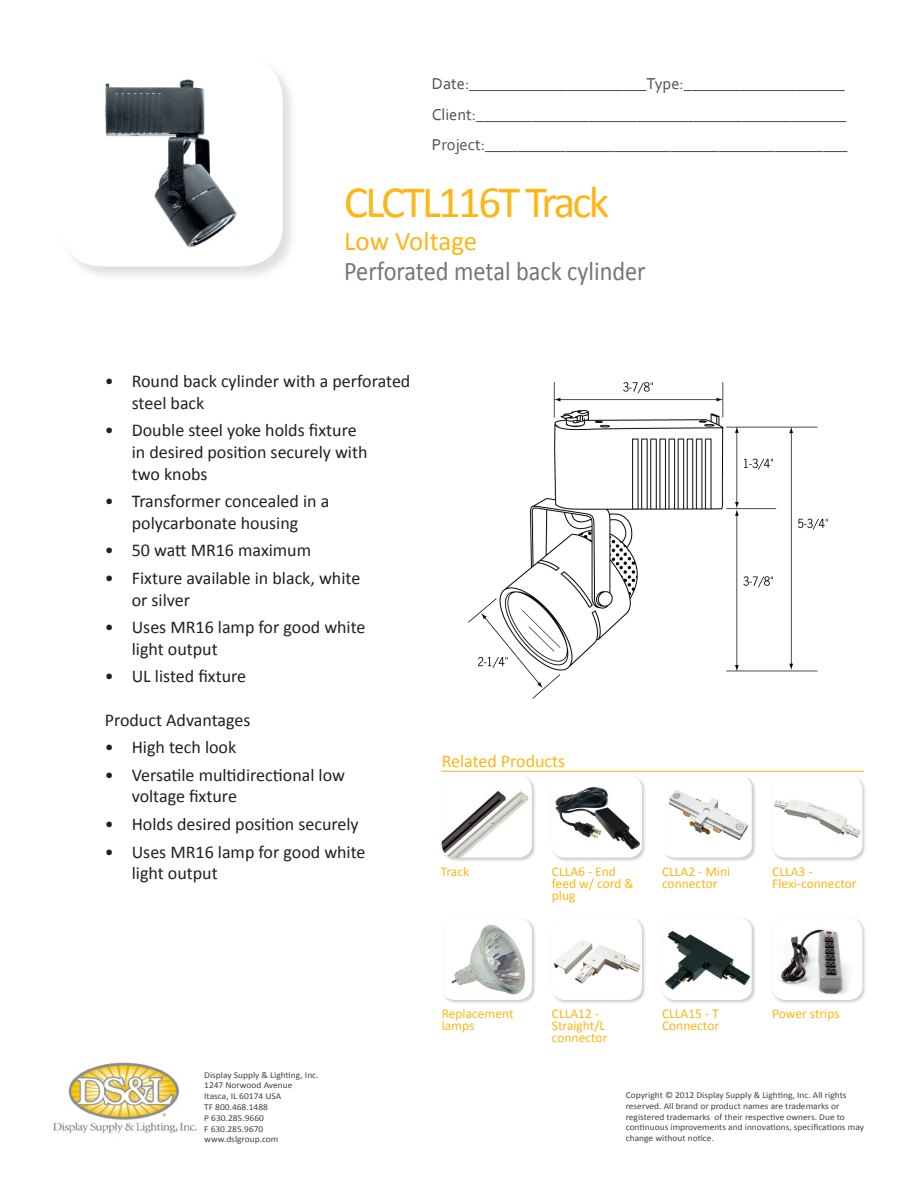
<style>
.page{position:relative;width:918px;height:1188px;background:#fff}
.page>*{position:absolute;margin:0;border:0;box-sizing:border-box;transform-origin:0 0}
.t1{font:45px "Calibri";letter-spacing:-.06em;color:#fcb615}
.t2{font:27px "Calibri";color:#7c7371;scale:.9 1}
.t3{font:27px "Calibri";color:#fcb615}
.t4{font:18px/21.6px "Calibri";color:#231f20}
.t5{font:18px "Calibri";color:#fcb615}
.t6{font:16.5px "Corbel";color:#4e4f50}
.t7{font:13.5px/12px "Calibri";color:#fcb615}
.t8{font:9px/10.8px "Calibri";color:#48403e;scale:1.05 1}
</style>
<div class="page">
<img style="left:469px;top:382px;width:359px;height:316px">
<img style="left:53px;top:1062px;width:144px;height:71px">
<div style="left:61px;top:58px;width:236px;height:223px;background:#cac9ca;opacity:.57"></div>
<img style="left:62px;top:58px;width:221px;height:208px">
<svg style="left:441px;top:782px;width:94px;height:79px"></svg>
<img style="left:442px;top:777px;width:90px;height:81px">
<svg style="left:447px;top:924px;width:88px;height:79px"></svg>
<img style="left:445px;top:918px;width:87px;height:82px">
<svg style="left:558px;top:782px;width:87px;height:79px"></svg>
<img style="left:553px;top:777px;width:89px;height:81px">
<svg style="left:558px;top:924px;width:87px;height:79px"></svg>
<img style="left:553px;top:918px;width:89px;height:82px">
<svg style="left:668px;top:781px;width:87px;height:80px"></svg>
<img style="left:666px;top:777px;width:86px;height:81px">
<svg style="left:778px;top:782px;width:87px;height:79px"></svg>
<img style="left:772px;top:777px;width:90px;height:81px">
<hr style="left:441px;top:771px;width:423px;height:1px;background:#fcb615">
<svg style="left:668px;top:923px;width:87px;height:80px"></svg>
<img style="left:663px;top:918px;width:89px;height:82px">
<svg style="left:778px;top:924px;width:87px;height:79px"></svg>
<img style="left:773px;top:918px;width:89px;height:82px">
<p class="t6" style="left:432px;top:73px;width:415px">Date:______________________Type:____________________</p>
<p class="t6" style="left:432px;top:104px;width:416px">Client:______________________________________________</p>
<p class="t6" style="left:432px;top:134px;width:417px">Project:_____________________________________________</p>
<p class="t1" style="left:344px;top:174px;width:267px">CLCTL116T Track</p>
<p class="t3" style="left:344px;top:224px;width:135px">Low Voltage</p>
<p class="t2" style="left:344px;top:254px;width:337px">Perforated metal back cylinder</p>
<p class="t4" style="left:132px;top:370px;width:280px;text-indent:-27px">• Round back cylinder with a perforated steel back</p>
<p class="t4" style="left:132px;top:420px;width:237px;text-indent:-27px">• Double steel yoke holds fixture in desired position securely with two knobs</p>
<p class="t4" style="left:105px;top:490px;width:226px;text-align:center">• Transformer concealed in a polycarbonate housing</p>
<p class="t4" style="left:105px;top:540px;width:208px">• 50 watt MR16 maximum</p>
<p class="t4" style="left:132px;top:567px;width:230px;text-indent:-27px">• Fixture available in black, white or silver</p>
<p class="t4" style="left:132px;top:616px;width:235px;text-indent:-27px">• Uses MR16 lamp for good white light output</p>
<p class="t4" style="left:105px;top:666px;width:143px">• UL listed fixture</p>
<p class="t4" style="left:105px;top:709px;width:147px">Product Advantages</p>
<p class="t4" style="left:105px;top:736px;width:133px">• High tech look</p>
<p class="t4" style="left:132px;top:764px;width:215px;text-indent:-27px">• Versatile multidirectional low voltage fixture</p>
<p class="t4" style="left:105px;top:813px;width:256px">• Holds desired position securely</p>
<p class="t4" style="left:132px;top:841px;width:235px;text-indent:-27px">• Uses MR16 lamp for good white light output</p>
<p class="t5" style="left:442px;top:749px;width:125px">Related Products</p>
<p class="t7" style="left:441px;top:865px;width:30px">Track</p>
<p class="t7" style="left:552px;top:865px;width:66px">CLLA6 - End</p>
<p class="t7" style="left:552px;top:877px;width:83px">feed w/ cord &amp; plug</p>
<p class="t7" style="left:662px;top:865px;width:70px">CLLA2 - Mini</p>
<p class="t7" style="left:662px;top:877px;width:57px">connector</p>
<p class="t7" style="left:772px;top:865px;width:42px">CLLA3 -</p>
<p class="t7" style="left:772px;top:877px;width:86px">Flexi-connector</p>
<p class="t8" style="left:204px;top:1069px;width:110px">Display Supply &amp; Lighting, Inc.</p>
<p class="t8" style="left:204px;top:1080px;width:86px">1247 Norwood Avenue</p>
<p class="t8" style="left:204px;top:1091px;width:75px">Itasca, IL 60174 USA</p>
<p class="t8" style="left:204px;top:1102px;width:62px">TF 800.468.1488</p>
<p class="t8" style="left:204px;top:1112px;width:58px">P 630.285.9660</p>
<p class="t8" style="left:204px;top:1123px;width:58px">F 630.285.9670</p>
<p class="t8" style="left:204px;top:1134px;width:72px">www.dslgroup.com</p>
<p class="t7" style="left:442px;top:1007px;width:73px">Replacement</p>
<p class="t7" style="left:442px;top:1019px;width:34px">lamps</p>
<p class="t7" style="left:552px;top:1007px;width:55px">CLLA12 -<br>Straight/L</p>
<p class="t7" style="left:552px;top:1031px;width:57px">connector</p>
<p class="t7" style="left:662px;top:1007px;width:58px">CLLA15 - T</p>
<p class="t7" style="left:662px;top:1019px;width:59px">Connector</p>
<p class="t7" style="left:772px;top:1007px;width:69px">Power strips</p>
<p class="t8" style="left:626px;top:1090px;width:228px">Copyright © 2012 Display Supply &amp; Lighting, Inc. All rights reserved. All brand or product names are trademarks or registered trademarks of their respective owners. Due to continuous improvements and innovations, specifications may change without notice.</p>
</div>
